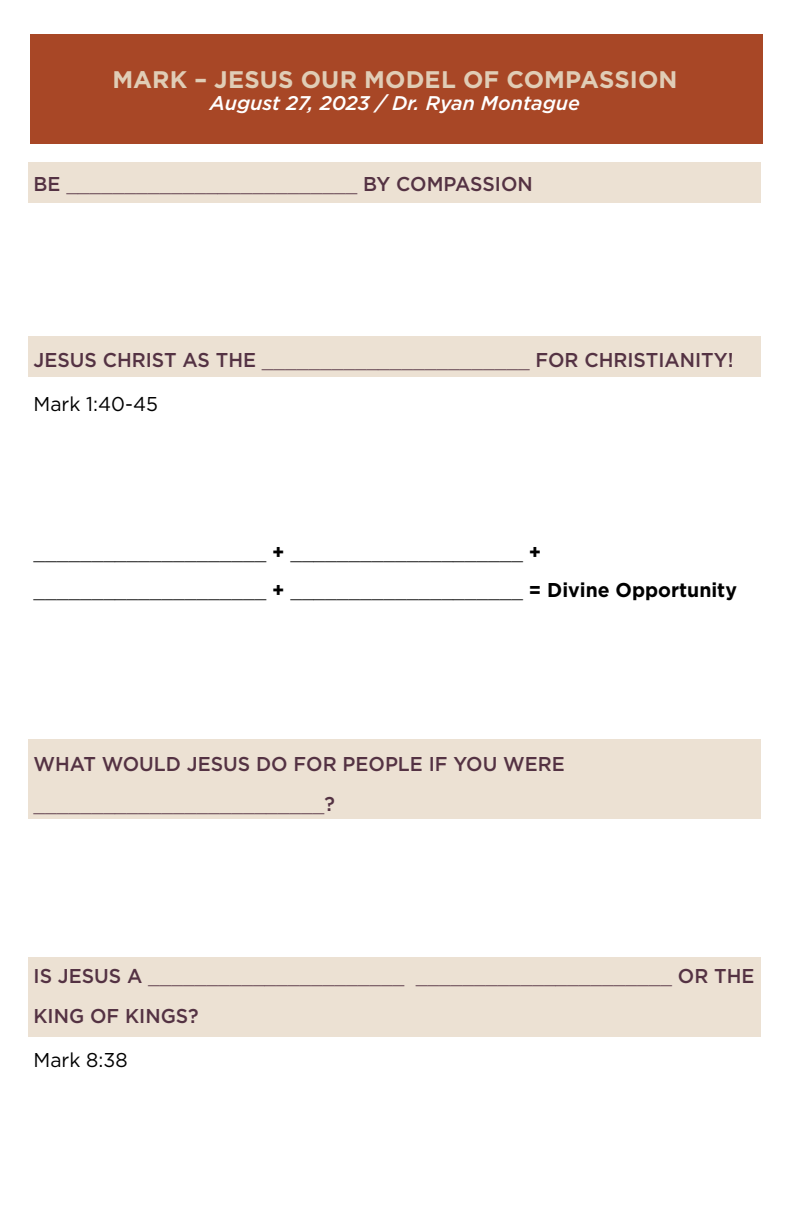
<style>
.page{position:relative;width:792px;height:1224px;background:#fff}
.page>*{position:absolute;margin:0;border:0;box-sizing:border-box;transform-origin:0 0}
.t1{font:700 24px "Gotham";letter-spacing:.005em;color:#e0cdb6}
.t2{font:500 20px/40px "Gotham";color:#543243}
.t3{font:300 20px/40px "Gotham";color:#543243}
.t4{font:300 20px/38px "Gotham";color:#000}
.t5{font:20px "Gotham";color:#000}
.t6{font:italic 500 19.8px "Gotham";color:#fff}
.s1{font-weight:500}
.s2{font-weight:300}
.s3{font-weight:700}
</style>
<div class="page">
<div style="left:29px;top:958px;width:732px;height:79px;background:#ece1d3"></div>
<div style="left:29px;top:163px;width:732px;height:40px;background:#ece1d3"></div>
<div style="left:29px;top:336px;width:732px;height:41px;background:#ece1d3"></div>
<div style="left:29px;top:740px;width:732px;height:79px;background:#ece1d3"></div>
<div style="left:30px;top:35px;width:732px;height:109px;background:#a84726"></div>
<p class="t1" style="left:112px;top:64px;width:567px">MARK – JESUS OUR MODEL OF COMPASSION</p>
<p class="t6" style="left:210px;top:90px;width:372px">August 27, 2023 / Dr. Ryan Montague</p>
<p class="t3" style="left:34px;top:163px;width:501px"><span class="s1">BE</span> _________________________ <span class="s1">BY COMPASSION</span></p>
<p class="t2" style="left:34px;top:339px;width:702px">JESUS CHRIST AS THE <span class="s2">_______________________</span> FOR CHRISTIANITY!</p>
<p class="t5" style="left:34px;top:391px;width:126px">Mark 1:40-45</p>
<p class="t4" style="left:34px;top:532px;width:705px">____________________ <span class="s3">+</span> ____________________ <span class="s3">+ </span>____________________ <span class="s3">+</span> ____________________ <span class="s3">= Divine Opportunity</span></p>
<p class="t2" style="left:34px;top:743px;width:533px">WHAT WOULD JESUS DO FOR PEOPLE IF YOU WERE <span class="s2">_________________________</span>?</p>
<p class="t3" style="left:34px;top:955px;width:723px"><span class="s1">IS JESUS A</span> ______________________ ______________________ <span class="s1">OR THE<br>KING OF KINGS?</span></p>
<p class="t5" style="left:34px;top:1047px;width:96px">Mark 8:38</p>
</div>
